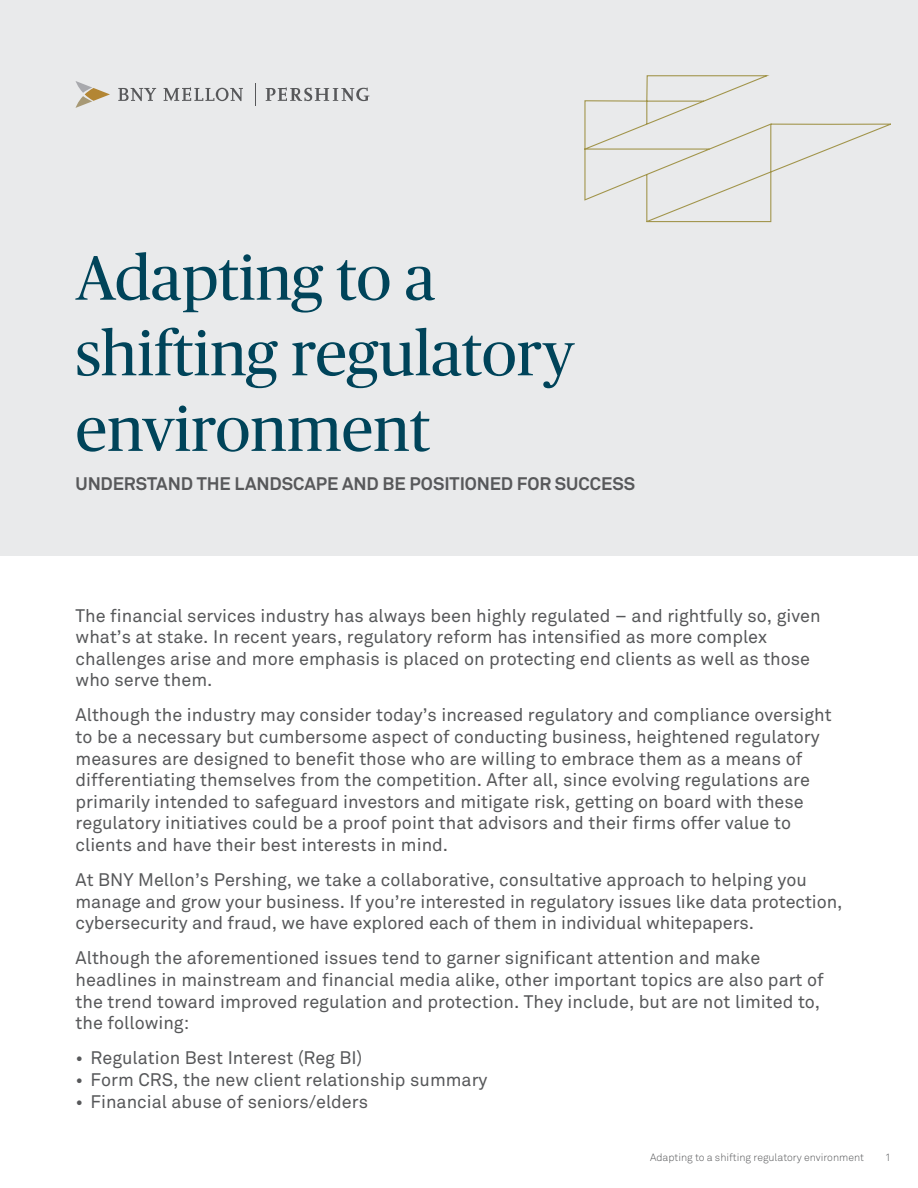
<style>
.page{position:relative;width:918px;height:1188px;background:#fff}
.page>*{position:absolute;margin:0;border:0;box-sizing:border-box;transform-origin:0 0}
.t1{font:63px/75.6px "Publico Pro";color:#00445a}
.Text{font:18px/21.6px "Akkurat Pro";color:#57585a}
.Subhead{font:700 18px "Akkurat Pro";letter-spacing:-.005em;color:#57585a}
.t2{font:10.5px "Akkurat Light Pro";color:#57585a}
</style>
<div class="page">
<div style="left:0;top:0;width:918px;height:555px;background:#e9eaeb"></div>
<svg style="left:584px;top:76px;width:307px;height:146px"></svg>
<svg style="left:266px;top:87px;width:103px;height:14px"></svg>
<svg style="left:118px;top:87px;width:125px;height:14px"></svg>
<svg style="left:76px;top:81px;width:34px;height:27px"></svg>
<svg style="left:255px;top:84px;width:1px;height:22px"></svg>
<p class="t1" style="left:76px;top:237px;width:500px">Adapting to a shifting regulatory environment</p>
<p class="Subhead" style="left:76px;top:473px;width:561px">UNDERSTAND THE LANDSCAPE AND BE POSITIONED FOR SUCCESS</p>
<p class="Text" style="left:76px;top:605px;width:746px">The financial services industry has always been highly regulated – and rightfully so, given what’s at stake. In recent years, regulatory reform has intensified as more complex challenges arise and more emphasis is placed on protecting end clients as well as those who serve them.</p>
<p class="Text" style="left:76px;top:705px;width:758px">Although the industry may consider today’s increased regulatory and compliance oversight to be a necessary but cumbersome aspect of conducting business, heightened regulatory measures are designed to benefit those who are willing to embrace them as a means of differentiating themselves from the competition. After all, since evolving regulations are primarily intended to safeguard investors and mitigate risk, getting on board with these regulatory initiatives could be a proof point that advisors and their firms offer value to clients and have their best interests in mind.</p>
<p class="Text" style="left:76px;top:870px;width:768px">At BNY Mellon’s Pershing, we take a collaborative, consultative approach to helping you manage and grow your business. If you’re interested in regulatory issues like data protection, cybersecurity and fraud, we have explored each of them in individual whitepapers.</p>
<p class="Text" style="left:76px;top:948px;width:750px">Although the aforementioned issues tend to garner significant attention and make headlines in mainstream and financial media alike, other important topics are also part of the trend toward improved regulation and protection. They include, but are not limited to, the following:</p>
<p class="Text" style="left:76px;top:1048px;width:288px">• Regulation Best Interest (Reg BI)</p>
<p class="Text" style="left:76px;top:1069px;width:413px">• Form CRS, the new client relationship summary</p>
<p class="Text" style="left:76px;top:1091px;width:294px">• Financial abuse of seniors/elders</p>
<p class="t2" style="left:650px;top:1151px;width:215px">Adapting to a shifting regulatory environment</p>
<p class="t2" style="left:885px;top:1151px;width:7px">1</p>
</div>
